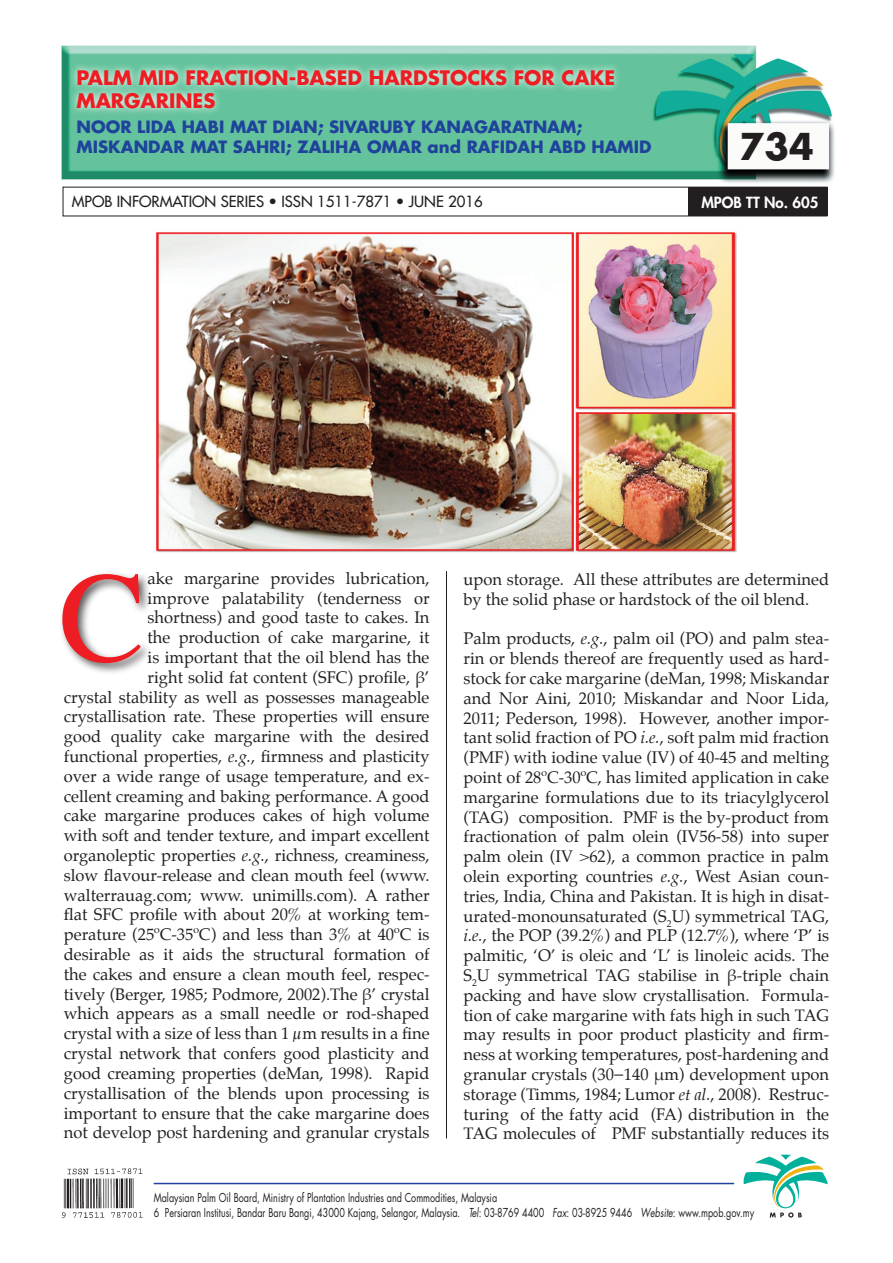
<style>
.page{position:relative;width:893px;height:1263px;background:#fff}
.page>*{position:absolute;margin:0;border:0;box-sizing:border-box;transform-origin:0 0}
.t1{font:129px "Times";color:#ee1d23}
.t2{font:700 36px "Futura";color:#231f20}
.t3{font:700 19.5px/23.4px "Futura";color:#ee1d23}
.t4{font:16.5px/19.8px "Palatino";color:#231f20;text-align:right}
.t5{font:700 16.5px/19.8px "Futura";color:#1f439b}
.t6{font:15px "Futura";color:#231f20}
.t7{font:800 15px "Futura";color:#fff}
.t8{font:12px/14.4px "Futura";color:#231f20;scale:.75 1}
.s1{font-style:italic}
</style>
<div class="page">
<img style="left:156px;top:232px;width:581px;height:321px">
<svg style="left:744px;top:1154px;width:84px;height:63px"></svg>
<img style="left:61px;top:45px;width:774px;height:145px">
<div style="left:688px;top:187px;width:140px;height:29px;background:#231f20"></div>
<svg style="left:69px;top:62px;width:553px;height:54px;background:#80cdae"></svg>
<img style="left:61px;top:1168px;width:82px;height:50px">
<hr style="left:154px;top:1183px;width:580px;height:1px;background:#1f439b">
<hr style="left:446px;top:571px;width:1px;height:567px;background:#231f20">
<div style="left:59px;top:570px;width:94px;height:105px;background:#231f20;opacity:.75"></div>
<p class="t3" style="left:77px;top:65px;width:540px">PALM MID FRACTION-BASED HARDSTOCKS FOR CAKE<br>MARGARINES</p>
<p class="t5" style="left:77px;top:116px;width:576px">NOOR LIDA HABI MAT DIAN; SIVARUBY KANAGARATNAM;<br>MISKANDAR MAT SAHRI; ZALIHA OMAR and RAFIDAH ABD HAMID</p>
<h2 class="t2" style="left:740px;top:122px;width:76px">734</h2>
<p class="t6" style="left:72px;top:192px;width:413px">MPOB INFORMATION SERIES • ISSN 1511-7871 • JUNE 2016</p>
<p class="t7" style="left:701px;top:192px;width:118px">MPOB TT No. 605</p>
<p class="t4" style="left:64px;top:568px;width:367px">ake margarine provides lubrication,<br>improve palatability (tenderness or<br>shortness) and good taste to cakes. In<br>the production of cake margarine, it<br>is important that the oil blend has the<br>right solid fat content (SFC) profile, β’<br>crystal stability as well as possesses manageable crystallisation rate. These properties will ensure good quality cake margarine with the desired functional properties, <span class="s1">e.g.</span>, firmness and plasticity over a wide range of usage temperature, and ex&shy;cellent creaming and baking performance. A good cake margarine produces cakes of high volume with soft and tender texture, and impart excellent organoleptic properties <span class="s1">e.g.</span>, richness, creaminess, slow flavour-release and clean mouth feel (www. walterrauag.com; www. unimills.com). A rather flat SFC profile with about 20% at working tem&shy;perature (25ºC-35ºC) and less than 3% at 40ºC is desirable as it aids the structural formation of the cakes and ensure a clean mouth feel, respec&shy;tively (Berger, 1985; Podmore, 2002).The β’ crystal which appears as a small needle or rod-shaped crystal with a size of less than 1 µm results in a fine crystal network that confers good plasticity and good creaming properties (deMan, 1998). Rapid crystallisation of the blends upon processing is important to ensure that the cake margarine does not develop post hardening and granular crystals</p>
<h1 class="t1" style="left:59px;top:497px;width:88px">C</h1>
<p class="t4" style="left:463px;top:569px;width:367px;text-align:left">upon storage. All these attributes are determined by the solid phase or hardstock of the oil blend.</p>
<p class="t4" style="left:463px;top:629px;width:367px;text-align:justify">Palm products, <span class="s1">e.g.</span>, palm oil (PO) and palm stea&shy;rin or blends thereof are frequently used as hard&shy;stock for cake margarine (deMan, 1998; Miskandar and Nor Aini, 2010; Miskandar and Noor Lida, 2011; Pederson, 1998). However, another impor&shy;tant solid fraction of PO <span class="s1">i.e.</span>, soft palm mid fraction (PMF) with iodine value (IV) of 40-45 and melting point of 28ºC-30ºC, has limited application in cake margarine formulations due to its triacylglycerol (TAG) composition. PMF is the by-product from fractionation of palm olein (IV56-58) into super palm olein (IV &gt;62), a common practice in palm olein exporting countries <span class="s1">e.g.</span>, West Asian coun&shy;tries, India, China and Pakistan. It is high in disat&shy;urated-monounsaturated (S<sub>2</sub>U) symmetrical TAG, <span class="s1">i.e.</span>, the POP (39.2%) and PLP (12.7%), where ‘P’ is palmitic, ‘O’ is oleic and ‘L’ is linoleic acids. The S<sub>2</sub>U symmetrical TAG stabilise in β-triple chain packing and have slow crystallisation. Formula&shy;tion of cake margarine with fats high in such TAG may results in poor product plasticity and firm&shy;ness at working temperatures, post-hardening and granular crystals (30−140 μm) development upon storage (Timms, 1984; Lumor <span class="s1">et al.</span>, 2008). Restruc&shy;turing of the fatty acid (FA) distribution in the TAG molecules of PMF substantially reduces its</p>
<p class="t8" style="left:154px;top:1190px;width:802px">Malaysian Palm Oil Board, Ministry of Plantation Industries and Commodities, Malaysia<br>6 Persiaran Institusi, Bandar Baru Bangi, 43000 Kajang, Selangor, Malaysia. <span class="s1">Tel</span>: 03-8769 4400 <span class="s1">Fax</span>: 03-8925 9446 <span class="s1">Website</span>: www.mpob.gov.my</p>
</div>
